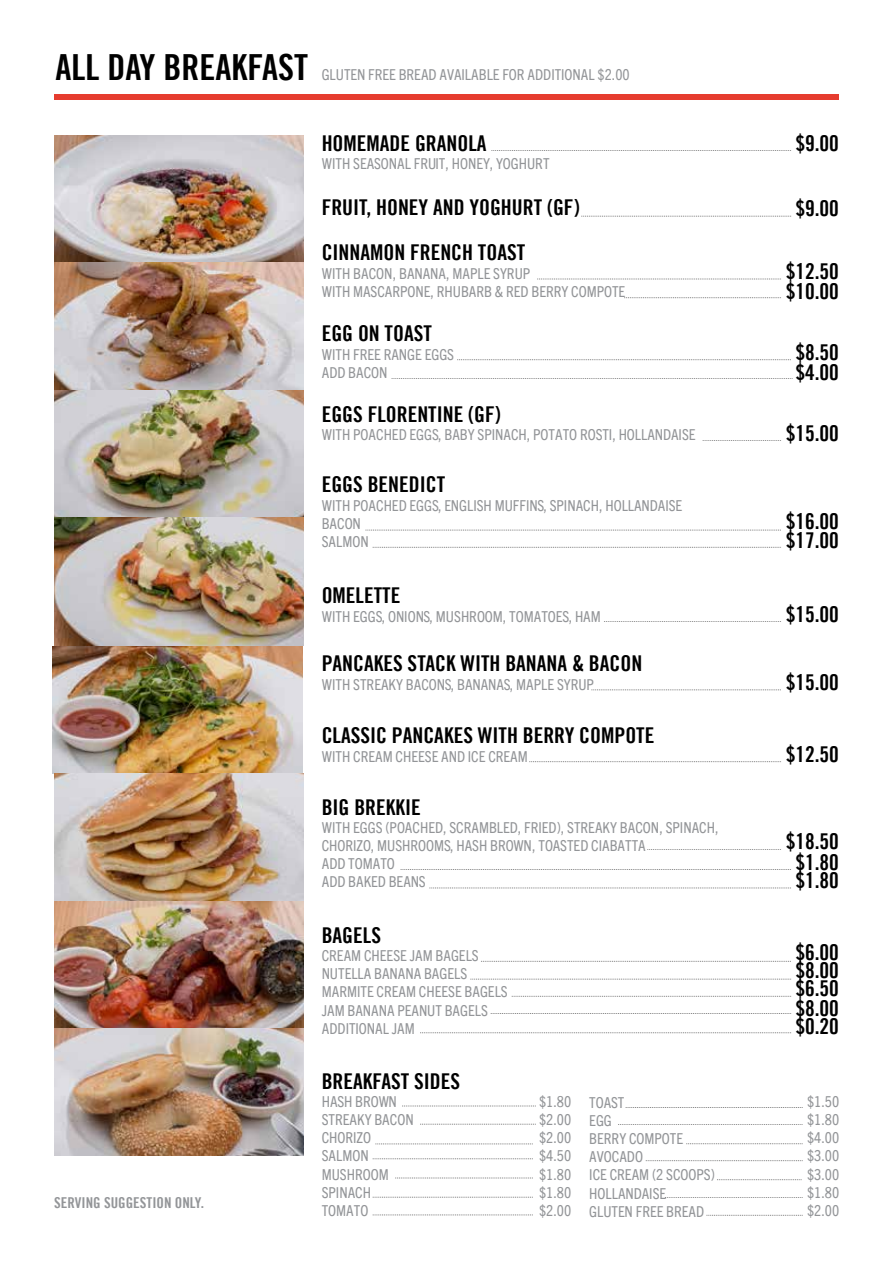
<style>
.page{position:relative;width:893px;height:1263px;background:#fff}
.page>*{position:absolute;margin:0;border:0;box-sizing:border-box;transform-origin:0 0}
.t1{font:36px "Trade Gothic Bold Cond Twenty";color:#000}
.t2{font:21.75px/18.9px "Trade Gothic Bold Cond Twenty";color:#000}
.t3{font:condensed 15px/18.1px "Trade Gothic Next W02";color:#939598}
.t4{font:15px "Trade Gothic Bold Cond Twenty";color:#939598}
</style>
<div class="page">
<div style="left:54px;top:95px;width:785px;height:5px;background:#e63c2f"></div>
<svg style="left:491px;top:150px;width:300px;height:1px"></svg>
<svg style="left:581px;top:216px;width:210px;height:1px"></svg>
<svg style="left:537px;top:279px;width:244px;height:1px"></svg>
<svg style="left:457px;top:359px;width:334px;height:1px"></svg>
<svg style="left:703px;top:440px;width:78px;height:1px"></svg>
<svg style="left:365px;top:530px;width:416px;height:1px"></svg>
<svg style="left:604px;top:621px;width:177px;height:1px"></svg>
<svg style="left:591px;top:690px;width:190px;height:1px"></svg>
<svg style="left:529px;top:761px;width:252px;height:1px"></svg>
<svg style="left:647px;top:849px;width:134px;height:1px"></svg>
<svg style="left:400px;top:869px;width:391px;height:1px"></svg>
<svg style="left:429px;top:888px;width:362px;height:1px"></svg>
<svg style="left:481px;top:961px;width:310px;height:1px"></svg>
<svg style="left:470px;top:979px;width:321px;height:1px"></svg>
<svg style="left:512px;top:996px;width:279px;height:1px"></svg>
<svg style="left:491px;top:1013px;width:300px;height:1px"></svg>
<svg style="left:420px;top:1032px;width:371px;height:1px"></svg>
<svg style="left:402px;top:1106px;width:134px;height:1px"></svg>
<svg style="left:626px;top:1107px;width:177px;height:1px"></svg>
<svg style="left:618px;top:1124px;width:185px;height:1px"></svg>
<svg style="left:686px;top:1143px;width:117px;height:1px"></svg>
<svg style="left:646px;top:1160px;width:157px;height:1px"></svg>
<svg style="left:665px;top:1197px;width:138px;height:1px"></svg>
<svg style="left:706px;top:1215px;width:97px;height:1px"></svg>
<svg style="left:717px;top:1179px;width:85px;height:1px"></svg>
<svg style="left:420px;top:1124px;width:116px;height:1px"></svg>
<svg style="left:375px;top:1144px;width:158px;height:1px"></svg>
<svg style="left:373px;top:1158px;width:160px;height:1px"></svg>
<svg style="left:395px;top:1178px;width:138px;height:1px"></svg>
<svg style="left:373px;top:1197px;width:160px;height:1px"></svg>
<svg style="left:373px;top:1215px;width:160px;height:1px"></svg>
<svg style="left:373px;top:547px;width:408px;height:1px"></svg>
<svg style="left:624px;top:297px;width:157px;height:1px"></svg>
<svg style="left:392px;top:378px;width:401px;height:1px"></svg>
<img style="left:54px;top:135px;width:250px;height:510px">
<img style="left:54px;top:773px;width:250px;height:383px">
<img style="left:52px;top:646px;width:250px;height:128px">
<h1 class="t1" style="left:56px;top:45px;width:254px">ALL DAY BREAKFAST</h1>
<p class="t3" style="left:322px;top:65px;width:309px">GLUTEN FREE BREAD AVAILABLE FOR ADDITIONAL $2.00</p>
<p class="t4" style="left:54px;top:1193px;width:151px">SERVING SUGGESTION ONLY.</p>
<h2 class="t2" style="left:322px;top:134px;width:166px">HOMEMADE GRANOLA</h2>
<h2 class="t2" style="left:795px;top:134px;width:45px">$9.00</h2>
<p class="t3" style="left:322px;top:154px;width:229px">WITH SEASONAL FRUIT, HONEY, YOGHURT</p>
<h2 class="t2" style="left:322px;top:184px;width:260px;line-height:45.5px">FRUIT, HONEY AND YOGHURT (GF)<br>CINNAMON FRENCH TOAST</h2>
<p class="t3" style="left:322px;top:264px;width:305px">WITH BACON, BANANA, MAPLE SYRUP<br>WITH MASCARPONE, RHUBARB &amp; RED BERRY COMPOTE</p>
<h2 class="t2" style="left:322px;top:324px;width:112px">EGG ON TOAST</h2>
<p class="t3" style="left:322px;top:345px;width:134px">WITH FREE RANGE EGGS<br>ADD BACON</p>
<h2 class="t2" style="left:322px;top:404px;width:181px">EGGS FLORENTINE (GF)</h2>
<p class="t3" style="left:322px;top:426px;width:375px">WITH POACHED EGGS, BABY SPINACH, POTATO ROSTI, HOLLANDAISE</p>
<h2 class="t2" style="left:322px;top:475px;width:125px">EGGS BENEDICT</h2>
<p class="t3" style="left:322px;top:496px;width:362px">WITH POACHED EGGS, ENGLISH MUFFINS, SPINACH, HOLLANDAISE<br>BACON<br>SALMON</p>
<h2 class="t2" style="left:322px;top:585px;width:80px">OMELETTE</h2>
<p class="t3" style="left:322px;top:607px;width:281px">WITH EGGS, ONIONS, MUSHROOM, TOMATOES, HAM</p>
<h2 class="t2" style="left:322px;top:654px;width:322px">PANCAKES STACK WITH BANANA &amp; BACON</h2>
<p class="t3" style="left:322px;top:675px;width:274px">WITH STREAKY BACONS, BANANAS, MAPLE SYRUP</p>
<h2 class="t2" style="left:322px;top:726px;width:334px">CLASSIC PANCAKES WITH BERRY COMPOTE</h2>
<p class="t3" style="left:322px;top:747px;width:208px">WITH CREAM CHEESE AND ICE CREAM</p>
<h2 class="t2" style="left:322px;top:797px;width:101px">BIG BREKKIE</h2>
<p class="t3" style="left:322px;top:818px;width:398px">WITH EGGS (POACHED, SCRAMBLED, FRIED), STREAKY BACON, SPINACH, CHORIZO, MUSHROOMS, HASH BROWN, TOASTED CIABATTA<br>ADD TOMATO<br>ADD BAKED BEANS</p>
<h2 class="t2" style="left:322px;top:925px;width:61px">BAGELS</h2>
<p class="t3" style="left:322px;top:946px;width:187px">CREAM CHEESE JAM BAGELS<br>NUTELLA BANANA BAGELS<br>MARMITE CREAM CHEESE BAGELS<br>JAM BANANA PEANUT BAGELS<br>ADDITIONAL JAM</p>
<h2 class="t2" style="left:322px;top:1071px;width:140px">BREAKFAST SIDES</h2>
<h2 class="t2" style="left:795px;top:199px;width:45px">$9.00</h2>
<h2 class="t2" style="left:786px;top:262px;width:55px">$12.50</h2>
<h2 class="t2" style="left:786px;top:282px;width:55px">$10.00</h2>
<h2 class="t2" style="left:795px;top:342px;width:45px">$8.50</h2>
<h2 class="t2" style="left:795px;top:363px;width:45px">$4.00</h2>
<h2 class="t2" style="left:786px;top:423px;width:55px">$15.00</h2>
<h2 class="t2" style="left:786px;top:511px;width:55px">$16.00</h2>
<h2 class="t2" style="left:786px;top:531px;width:55px">$17.00</h2>
<h2 class="t2" style="left:786px;top:604px;width:55px">$15.00</h2>
<h2 class="t2" style="left:786px;top:673px;width:55px">$15.00</h2>
<h2 class="t2" style="left:786px;top:744px;width:55px">$12.50</h2>
<h2 class="t2" style="left:786px;top:832px;width:55px">$18.50</h2>
<h2 class="t2" style="left:795px;top:852px;width:45px">$1.80</h2>
<h2 class="t2" style="left:795px;top:871px;width:45px">$1.80</h2>
<h2 class="t2" style="left:795px;top:943px;width:45px">$6.00</h2>
<h2 class="t2" style="left:795px;top:960px;width:45px;text-align:justify">$8.00 $6.50 $8.00 $0.20</h2>
<p class="t3" style="left:322px;top:1092px;width:93px">HASH BROWN<br>STREAKY BACON<br>CHORIZO<br>SALMON<br>MUSHROOM<br>SPINACH<br>TOMATO</p>
<p class="t3" style="left:539px;top:1092px;width:34px;text-align:justify">$1.80 $2.00 $2.00 $4.50 $1.80 $1.80 $2.00</p>
<p class="t3" style="left:807px;top:1092px;width:34px;text-align:justify">$1.50 $1.80 $4.00 $3.00 $3.00 $1.80 $2.00</p>
<p class="t3" style="left:589px;top:1093px;width:127px">TOAST<br>EGG<br>BERRY COMPOTE<br>AVOCADO<br>ICE CREAM (2 SCOOPS)<br>HOLLANDAISE<br>GLUTEN FREE BREAD</p>
</div>
